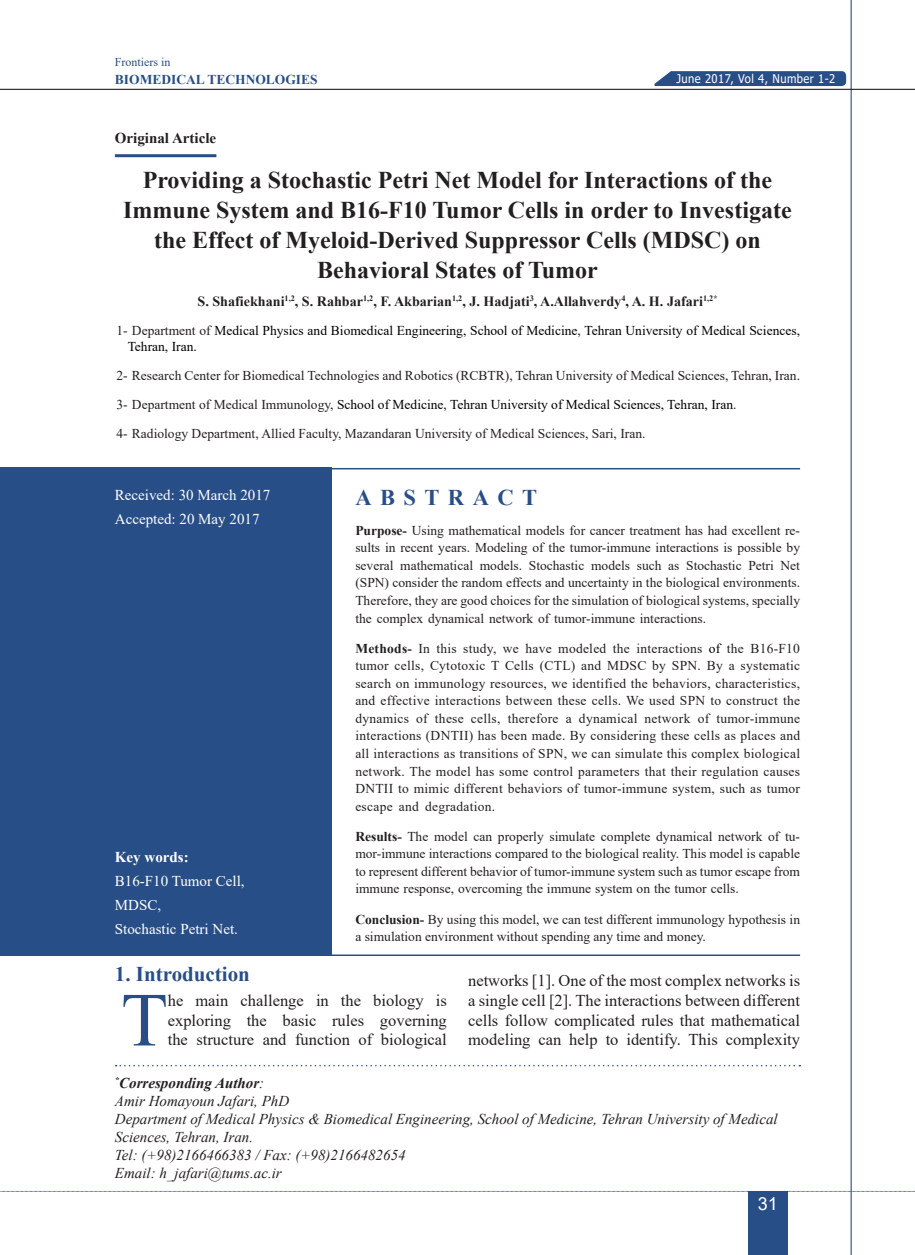
<style>
.page{position:relative;width:915px;height:1255px;background:#fff}
.page>*{position:absolute;margin:0;border:0;box-sizing:border-box;transform-origin:0 0}
.bodytext{font:76.35px "Times New Roman";color:#284e87}
.maintitr{font:700 24px/30px "Times New Roman";color:#231f20;text-align:center}
.abstract{font:700 22.5px "Times New Roman";letter-spacing:.375em;color:#284e87}
.titr{font:700 21px "Times New Roman";color:#284e87}
.t1{font:18px "Arial";color:#fff}
.bodytext-2{font:16.5px/19.8px "Times New Roman";color:#231f20;text-align:justify}
.t2{font:italic 15px/18px "Times New Roman";color:#231f20}
.keyword{font:15px "Times New Roman";color:#fff}
.t3{font:italic 700 15px "Times New Roman";color:#231f20}
.t4{font:700 15px "Times New Roman";color:#231f20}
.keyword-2{font:700 15px "Times New Roman";color:#fff}
.writer{font:700 14.1px "Times New Roman";color:#231f20}
.abstract-2{font:13.5px/17.5px "Times New Roman";color:#231f20;text-align:justify}
.t5{font:13.5px/16.2px "Times New Roman";color:#000}
.t6{font:700 13.5px "Times New Roman";color:#284e87}
.t7{font:12px "Tahoma";letter-spacing:.04em;color:#fff;scale:.93 1}
.t8{font:12px "Times New Roman";color:#284e87}
.s1{color:#231f20}
.s2{font-weight:700}
.s3{color:#000}
.s4{font-weight:400}
</style>
<div class="page">
<div style="left:747px;top:1191px;width:40px;height:63px;background:#284e87"></div>
<hr style="left:850px;top:0;width:1px;height:1254px;background:#284e87">
<svg style="left:2px;top:1190px;width:913px;height:1px"></svg>
<hr style="left:0;top:89px;width:914px;height:1px;background:#231f20">
<svg style="left:654px;top:71px;width:191px;height:15px;background:#32568d"></svg>
<div style="left:0;top:468px;width:332px;height:487px;background:#284e87"></div>
<svg style="left:116px;top:1064px;width:684px;height:2px"></svg>
<hr style="left:115px;top:154px;width:101px;height:3px;background:#284e87">
<hr style="left:0;top:468px;width:799px;height:1px;background:#284e87">
<hr style="left:0;top:954px;width:799px;height:1px;background:#284e87">
<p class="t8" style="left:115px;top:53px;width:57px">Frontiers in</p>
<p class="t6" style="left:115px;top:69px;width:204px">BIOMEDICAL TECHNOLOGIES</p>
<p class="t7" style="left:676px;top:70px;width:172px">June 2017, Vol 4, Number 1-2</p>
<p class="t4" style="left:115px;top:127px;width:103px">Original Article</p>
<p class="maintitr" style="left:123px;top:164px;width:669px">Providing a Stochastic Petri Net Model for Interactions of the Immune System and B16-F10 Tumor Cells in order to Investigate the Effect of Myeloid-Derived Suppressor Cells (MDSC) on Behavioral States of Tumor</p>
<p class="writer" style="left:197px;top:291px;width:521px">S. Shafiekhani<sup>1,2</sup>, S. Rahbar<sup>1,2</sup>, F. Akbarian<sup>1,2</sup>, J. Hadjati<sup>3</sup>, A.Allahverdy<sup>4</sup>, A. H. Jafari<sup>1,2*</sup></p>
<p class="t5" style="left:128px;top:322px;width:673px;text-indent:-11px"><span class="s1">1- Department of</span> Medical Physics and Biomedical Engineering, School of Medicine<span class="s1">,</span> Tehran University of Medical Sciences,<br>Tehran, Iran.</p>
<p class="abstract-2" style="left:116px;top:366px;width:685px">2- Research Center for Biomedical Technologies and Robotics (RCBTR), Tehran University of Medical Sciences, Tehran, Iran.</p>
<p class="t5" style="left:116px;top:396px;width:621px"><span class="s1">3- Department of Medical Immunology,</span> School of Medicine<span class="s1">,</span> Tehran University of Medical Sciences, Tehran, Iran<span class="s1">.</span></p>
<p class="abstract-2" style="left:116px;top:424px;width:530px">4- Radiology Department, Allied Faculty, Mazandaran University of Medical Sciences, Sari, Iran.</p>
<p class="keyword" style="left:115px;top:484px;width:157px">Received: 30 March 2017</p>
<p class="keyword" style="left:115px;top:508px;width:146px">Accepted: 20 May 2017</p>
<p class="keyword-2" style="left:115px;top:846px;width:75px">Key words:</p>
<p class="keyword" style="left:115px;top:870px;width:131px">B16-F10 Tumor Cell,</p>
<p class="keyword" style="left:115px;top:894px;width:48px">MDSC,</p>
<p class="keyword" style="left:115px;top:918px;width:124px">Stochastic Petri Net.</p>
<p class="abstract" style="left:355px;top:481px;width:183px">ABSTRACT</p>
<p class="abstract-2" style="left:355px;top:521px;width:446px"><span class="s2">Purpose-</span> Using mathematical models for cancer treatment has had excellent re&shy;sults in recent years. Modeling of the tumor-immune interactions is possible by several mathematical models. Stochastic models such as Stochastic Petri Net (SPN) consider the random effects and uncertainty in the biological environments.<br>Therefore, they are good choices for the simulation of biological systems, specially the complex dynamical network of tumor-immune interactions.</p>
<p class="abstract-2" style="left:355px;top:639px;width:446px"><span class="s2">Methods-</span> In this study, we have modeled the interactions <span class="s3">of</span> the B16-F10 tumor cells, Cytotoxic T Cells (CTL) and MDSC by SPN. By a systematic search on immunology resources, we identified the behaviors, characteristics, and effective interactions between these cells. We used SPN to construct the dynamics of these cells, therefore a dynamical network of tumor-immune interactions (DNTII) has been made. By considering these cells as places and all interactions as transitions of SPN, we can simulate this complex biological network. The model has some control parameters that their regulation causes DNTII to mimic different behaviors of tumor-immune system, such as tumor escape and degradation.</p>
<p class="abstract-2" style="left:355px;top:827px;width:446px"><span class="s2">Results-</span> The model can properly simulate complete dynamical network of tu&shy;mor-immune interactions compared to the biological reality. This model is capable to represent different behavior of tumor-immune system such as tumor escape from immune response, overcoming the immune system on the tumor cells.</p>
<p class="abstract-2" style="left:355px;top:910px;width:446px"><span class="s2">Conclusion-</span> By using this model, we can test different immunology hypothesis in a simulation environment without spending any time and money.</p>
<p class="titr" style="left:115px;top:958px;width:136px">1. Introduction</p>
<p class="bodytext" style="left:121px;top:966px;width:48px">T</p>
<p class="bodytext-2" style="left:168px;top:989px;width:280px">he main challenge in the biology is exploring the basic rules governing the structure and function of biological</p>
<p class="bodytext-2" style="left:468px;top:970px;width:333px">networks [1]. One of the most complex networks is a single cell [2]. The interactions between different cells follow complicated rules that mathematical modeling can help to identify. This complexity</p>
<p class="t3" style="left:115px;top:1072px;width:151px"><sup>*</sup>Corresponding Author<span class="s4">:</span></p>
<p class="t2" style="left:115px;top:1091px;width:176px">Amir Homayoun Jafari, PhD</p>
<p class="t2" style="left:115px;top:1109px;width:664px">Department of Medical Physics &amp; Biomedical Engineering, School of Medicine, Tehran University of Medical<br>Sciences, Tehran, Iran.</p>
<p class="t2" style="left:115px;top:1145px;width:292px">Tel: (+98)2166466383 / Fax: (+98)2166482654</p>
<p class="t2" style="left:115px;top:1163px;width:168px">Email: h_jafari@tums.ac.ir</p>
<p class="t1" style="left:757px;top:1191px;width:22px">31</p>
</div>
